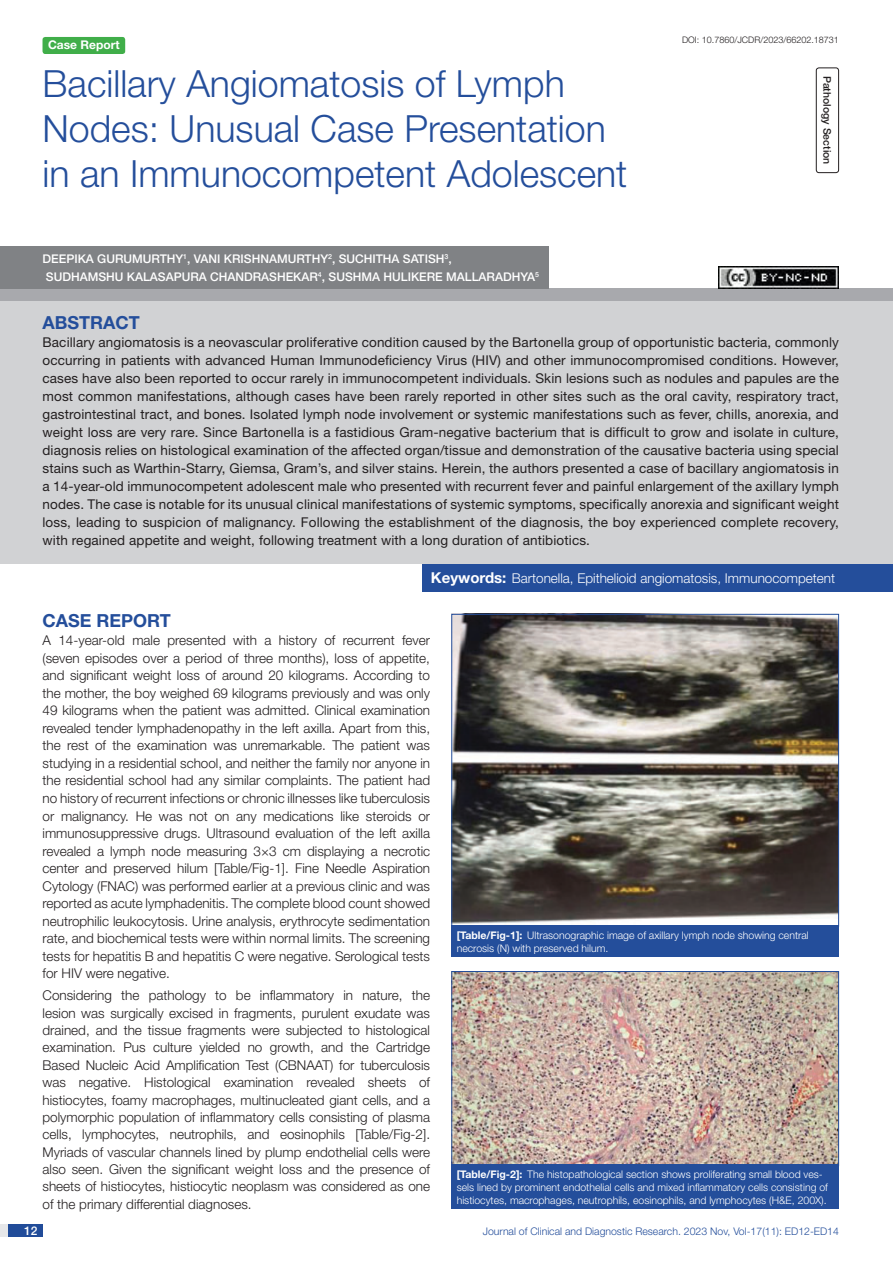
<style>
.page{position:relative;width:893px;height:1263px;background:#fff}
.page>*{position:absolute;margin:0;border:0;box-sizing:border-box;transform-origin:0 0}
.t1{font:300 37.5px/45px "Helvetica Neue";color:#244e9b}
.Heading{font:700 18px "Helvetica Neue";color:#244e9b}
.Abstract_head{font:700 18px "Helvetica Neue";color:#244e9b}
.Body_text{font:300 13.5px/17.5px "Helvetica Neue";color:#231f20;text-align:justify}
.Abstract_Text{font:13.5px/18px "Helvetica Neue";letter-spacing:.01em;color:#231f20;text-align:justify}
.Key_words{font:300 13.5px "Helvetica Neue";color:#fff}
.Author{font:500 12px/18.8px "Helvetica Neue";color:#fff}
.t2{font:700 12px "Helvetica Neue";color:#fff}
.TABLE_FIG{font:300 10.5px/12.6px "Helvetica Neue";color:#fff}
.t3{font:300 10.5px "Helvetica Neue";color:#244e9b}
.section{font:500 10.5px "Helvetica Neue";color:#231f20}
.DOI{font:300 9px "Helvetica Neue";color:#231f20}
.s1{font-weight:700;font-size:15px}
.s2{font-weight:700}
</style>
<div class="page">
<div style="left:0;top:1224px;width:43px;height:13px;background:#e6e7e9"></div>
<div style="left:8px;top:1224px;width:35px;height:13px;background:#214c99"></div>
<div style="left:816px;top:67px;width:23px;height:106px;border:1px solid #231f20;border-radius:3px"></div>
<div style="left:43px;top:37px;width:82px;height:17px;background:#40ae49;border-radius:3px"></div>
<div style="left:0;top:289px;width:893px;height:12px;background:#a8a9ad"></div>
<div style="left:0;top:246px;width:548px;height:43px;background:#808285"></div>
<div style="left:0;top:301px;width:893px;height:263px;background:#d1d2d4"></div>
<div style="left:423px;top:564px;width:470px;height:27px;background:#244e9b"></div>
<img style="left:453px;top:616px;width:384px;height:308px">
<div style="left:451px;top:614px;width:388px;height:312px;border:1px solid #244e9b"></div>
<div style="left:451px;top:926px;width:388px;height:31px;background:#244e9b"></div>
<img style="left:453px;top:973px;width:384px;height:191px">
<div style="left:451px;top:971px;width:388px;height:195px;border:1px solid #244e9b"></div>
<div style="left:451px;top:1165px;width:388px;height:44px;background:#244e9b"></div>
<img style="left:719px;top:266px;width:120px;height:23px">
<p class="t2" style="left:48px;top:37px;width:73px">Case Report</p>
<p class="t1" style="left:43px;top:60px;width:586px">Bacillary Angiomatosis of Lymph<br>Nodes: Unusual Case Presentation in an Immunocompetent Adolescent</p>
<p class="Author" style="left:43px;top:249px;width:498px">DEEPIKA GURUMURTHY<sup>1</sup>, VANI KRISHNAMURTHY<sup>2</sup>, SUCHITHA SATISH<sup>3</sup>,<br>SUDHAMSHU KALASAPURA CHANDRASHEKAR<sup>4</sup>, SUSHMA HULIKERE MALLARADHYA<sup>5</sup></p>
<p class="DOI" style="left:682px;top:35px;width:158px">DOI: 10.7860/JCDR/2023/66202.18731</p>
<p class="section" style="left:833px;top:76px;width:90px;rotate:90deg">PATHOLOGY SECTION</p>
<p class="Abstract_head" style="left:43px;top:311px;width:99px">ABSTRACT</p>
<p class="Abstract_Text" style="left:43px;top:333px;width:798px">Bacillary angiomatosis is a neovascular proliferative condition caused by the Bartonella group of opportunistic bacteria, commonly occurring in patients with advanced Human Immunodeficiency Virus (HIV) and other immunocompromised conditions. However, cases have also been reported to occur rarely in immunocompetent individuals. Skin lesions such as nodules and papules are the most common manifestations, although cases have been rarely reported in other sites such as the oral cavity, respiratory tract, gastrointestinal tract, and bones. Isolated lymph node involvement or systemic manifestations such as fever, chills, anorexia, and weight loss are very rare. Since Bartonella is a fastidious Gram-negative bacterium that is difficult to grow and isolate in culture, diagnosis relies on histological examination of the affected organ/tissue and demonstration of the causative bacteria using special stains such as Warthin-Starry, Giemsa, Gram’s, and silver stains. Herein, the authors presented a case of bacillary angiomatosis in a 14-year-old immunocompetent adolescent male who presented with recurrent fever and painful enlargement of the axillary lymph nodes. The case is notable for its unusual clinical manifestations of systemic symptoms, specifically anorexia and significant weight loss, leading to suspicion of malignancy. Following the establishment of the diagnosis, the boy experienced complete recovery, with regained appetite and weight, following treatment with a long duration of antibiotics.</p>
<p class="Key_words" style="left:431px;top:570px;width:406px"><span class="s1">Keywords:</span> Bartonella, Epithelioid angiomatosis, Immunocompetent</p>
<p class="Heading" style="left:43px;top:610px;width:130px">CASE REPORT</p>
<p class="Body_text" style="left:43px;top:631px;width:389px">A 14-year-old male presented with a history of recurrent fever (seven episodes over a period of three months), loss of appetite, and significant weight loss of around 20 kilograms. According to the mother, the boy weighed 69 kilograms previously and was only 49 kilograms when the patient was admitted. Clinical examination revealed tender lymphadenopathy in the left axilla. Apart from this, the rest of the examination was unremarkable. The patient was studying in a residential school, and neither the family nor anyone in the residential school had any similar complaints. The patient had no history of recurrent infections or chronic illnesses like tuberculosis or malignancy. He was not on any medications like steroids or immunosuppressive drugs. Ultrasound evaluation of the left axilla revealed a lymph node measuring 3×3 cm displaying a necrotic center and preserved hilum [Table/Fig-1]. Fine Needle Aspiration Cytology (FNAC) was performed earlier at a previous clinic and was reported as acute lymphadenitis. The complete blood count showed neutrophilic leukocytosis. Urine analysis, erythrocyte sedimentation rate, and biochemical tests were within normal limits. The screening tests for hepatitis B and hepatitis C were negative. Serological tests for HIV were negative.</p>
<p class="Body_text" style="left:43px;top:986px;width:389px">Considering the pathology to be inflammatory in nature, the lesion was surgically excised in fragments, purulent exudate was drained, and the tissue fragments were subjected to histological examination. Pus culture yielded no growth, and the Cartridge Based Nucleic Acid Amplification Test (CBNAAT) for tuberculosis was negative. Histological examination revealed sheets of histiocytes, foamy macrophages, multinucleated giant cells, and a polymorphic population of inflammatory cells consisting of plasma cells, lymphocytes, neutrophils, and eosinophils [Table/Fig-2].<br>Myriads of vascular channels lined by plump endothelial cells were also seen. Given the significant weight loss and the presence of sheets of histiocytes, histiocytic neoplasm was considered as one of the primary differential diagnoses.</p>
<p class="TABLE_FIG" style="left:457px;top:929px;width:354px"><span class="s2">[Table/Fig-1]:</span> Ultrasonographic image of axillary lymph node showing central necrosis (N) with preserved hilum.</p>
<p class="TABLE_FIG" style="left:457px;top:1168px;width:373px"><span class="s2">[Table/Fig-2]:</span> The histopathological section shows proliferating small blood ves&shy;sels lined by prominent endothelial cells and mixed inflammatory cells consisting of histiocytes, macrophages, neutrophils, eosinophils, and lymphocytes (H&amp;E, 200X).</p>
<p class="Author" style="left:24px;top:1221px;width:15px">12</p>
<p class="t3" style="left:483px;top:1225px;width:358px">Journal of Clinical and Diagnostic Research. 2023 Nov, Vol-17(11): ED12-ED14</p>
</div>
